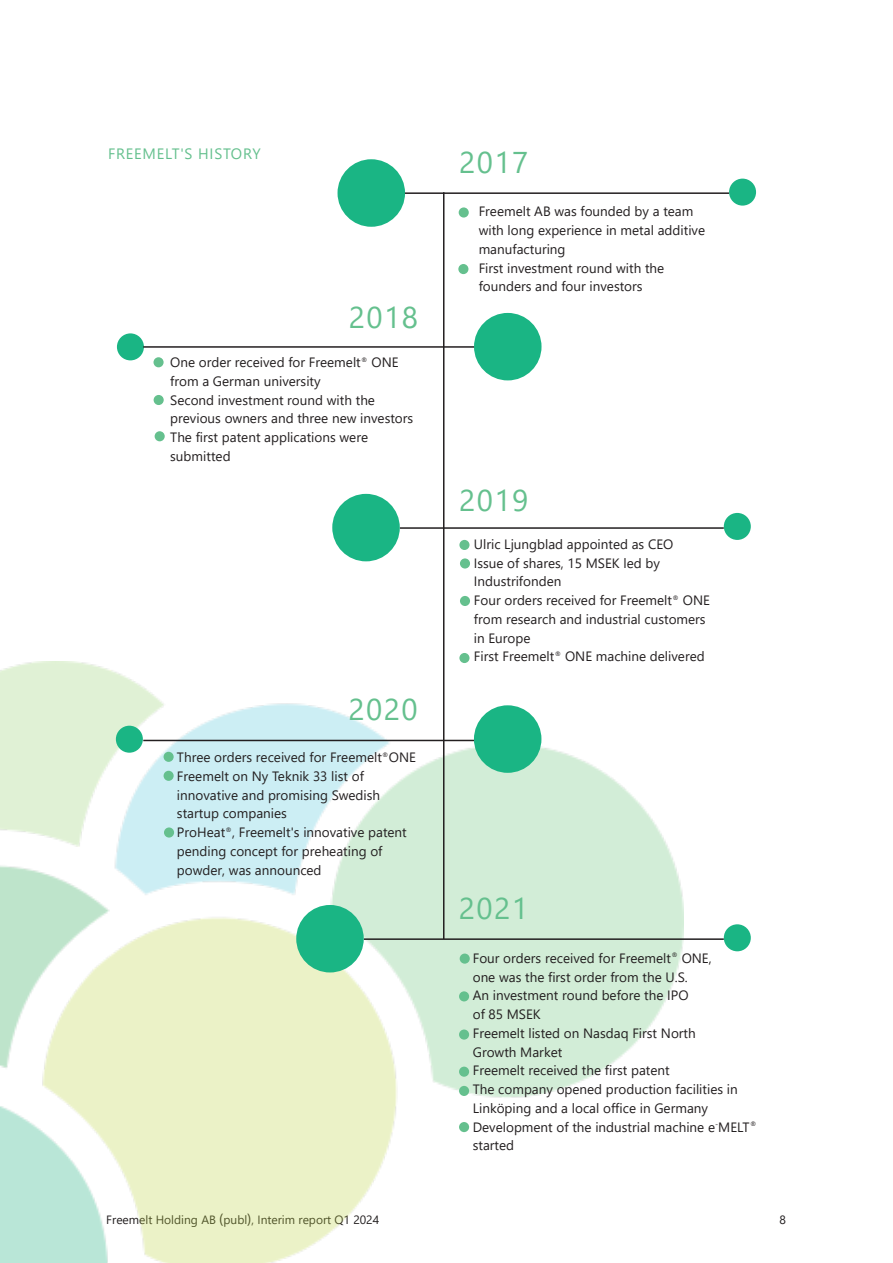
<style>
.page{position:relative;width:893px;height:1263px;background:#fff}
.page>*{position:absolute;margin:0;border:0;box-sizing:border-box;transform-origin:0 0}
.t1{font:30px "Segoe UI";letter-spacing:.05em;color:#65c08e}
.t2{font:15px "Segoe UI";letter-spacing:.05em;color:#65c08e}
.Brödtext_punktlista_utan_stödlinje{font:13.5px/18.8px "Segoe UI";color:#231f20}
.t3{font:12px "Segoe UI";color:#231f20}
.s1{font-family:"Myriad Pro";font-size:15px}
</style>
<div class="page">
<img style="left:0;top:661px;width:683px;height:602px">
<div style="left:117px;top:333px;width:27px;height:27px;background:#1ab584;border-radius:50%"></div>
<hr style="left:443px;top:192px;width:1px;height:747px;background:#231f20">
<hr style="left:143px;top:346px;width:338px;height:2px;background:#231f20">
<div style="left:116px;top:726px;width:27px;height:27px;background:#1ab584;border-radius:50%"></div>
<div style="left:474px;top:313px;width:67px;height:67px;background:#1ab584;border-radius:50%"></div>
<div style="left:338px;top:159px;width:67px;height:68px;background:#1ab584;border-radius:50%"></div>
<div style="left:724px;top:513px;width:27px;height:27px;background:#1ab584;border-radius:50%"></div>
<hr style="left:400px;top:527px;width:324px;height:2px;background:#231f20">
<div style="left:332px;top:494px;width:68px;height:67px;background:#1ab584;border-radius:50%"></div>
<div style="left:729px;top:179px;width:27px;height:27px;background:#1ab584;border-radius:50%"></div>
<div style="left:474px;top:705px;width:67px;height:68px;background:#1ab584;border-radius:50%"></div>
<div style="left:459px;top:207px;width:10px;height:11px;background:#65c08e;border-radius:50%"></div>
<div style="left:458px;top:264px;width:10px;height:10px;background:#65c08e;border-radius:50%"></div>
<div style="left:153px;top:357px;width:11px;height:10px;background:#65c08e;border-radius:50%"></div>
<div style="left:154px;top:395px;width:10px;height:10px;background:#65c08e;border-radius:50%"></div>
<div style="left:155px;top:431px;width:10px;height:10px;background:#65c08e;border-radius:50%"></div>
<div style="left:459px;top:540px;width:10px;height:10px;background:#65c08e;border-radius:50%"></div>
<div style="left:460px;top:558px;width:10px;height:10px;background:#65c08e;border-radius:50%"></div>
<div style="left:460px;top:596px;width:10px;height:10px;background:#65c08e;border-radius:50%"></div>
<div style="left:459px;top:653px;width:10px;height:10px;background:#65c08e;border-radius:50%"></div>
<div style="left:164px;top:752px;width:10px;height:10px;background:#65c08e;border-radius:50%"></div>
<div style="left:164px;top:771px;width:10px;height:10px;background:#65c08e;border-radius:50%"></div>
<div style="left:164px;top:827px;width:10px;height:10px;background:#65c08e;border-radius:50%"></div>
<div style="left:724px;top:924px;width:27px;height:27px;background:#1ab584;border-radius:50%"></div>
<hr style="left:364px;top:938px;width:360px;height:2px;background:#231f20">
<div style="left:296px;top:905px;width:68px;height:67px;background:#1ab584;border-radius:50%"></div>
<hr style="left:143px;top:740px;width:331px;height:1px;background:#231f20">
<hr style="left:405px;top:192px;width:324px;height:2px;background:#231f20">
<div style="left:460px;top:953px;width:10px;height:11px;background:#65c08e;border-radius:50%"></div>
<div style="left:459px;top:991px;width:10px;height:10px;background:#65c08e;border-radius:50%"></div>
<div style="left:459px;top:1029px;width:10px;height:11px;background:#65c08e;border-radius:50%"></div>
<div style="left:459px;top:1067px;width:10px;height:10px;background:#65c08e;border-radius:50%"></div>
<div style="left:459px;top:1086px;width:10px;height:10px;background:#65c08e;border-radius:50%"></div>
<div style="left:459px;top:1122px;width:10px;height:10px;background:#65c08e;border-radius:50%"></div>
<p class="t2" style="left:108px;top:140px;width:154px">FREEMELT'S HISTORY</p>
<p class="t1" style="left:459px;top:134px;width:71px">2017</p>
<p class="t1" style="left:349px;top:289px;width:71px">2018</p>
<p class="Brödtext_punktlista_utan_stödlinje" style="left:170px;top:352px;width:230px">One order received for Freemelt<sup>®</sup> ONE from a German university</p>
<p class="Brödtext_punktlista_utan_stödlinje" style="left:170px;top:389px;width:245px">Second investment round with the previous owners and three new investors</p>
<p class="Brödtext_punktlista_utan_stödlinje" style="left:170px;top:427px;width:199px">The first patent applications were submitted</p>
<p class="t1" style="left:349px;top:681px;width:71px">2020</p>
<p class="Brödtext_punktlista_utan_stödlinje" style="left:177px;top:747px;width:241px">Three orders received for Freemelt<sup>®</sup>ONE</p>
<p class="Brödtext_punktlista_utan_stödlinje" style="left:177px;top:765px;width:205px">Freemelt on Ny Teknik 33 list of innovative and promising Swedish startup companies</p>
<p class="Brödtext_punktlista_utan_stödlinje" style="left:177px;top:822px;width:231px">ProHeat<sup>®</sup>, Freemelt's innovative patent pending concept for preheating of powder, was announced</p>
<p class="Brödtext_punktlista_utan_stödlinje" style="left:479px;top:201px;width:228px">Freemelt AB was founded by a team with long experience in metal additive manufacturing</p>
<p class="Brödtext_punktlista_utan_stödlinje" style="left:479px;top:257px;width:187px">First investment round with the founders and four investors</p>
<p class="t1" style="left:459px;top:472px;width:71px">2019</p>
<p class="Brödtext_punktlista_utan_stödlinje" style="left:474px;top:533px;width:201px">Ulric Ljungblad appointed as CEO</p>
<p class="Brödtext_punktlista_utan_stödlinje" style="left:474px;top:552px;width:187px">Issue of shares, 15 MSEK led by</p>
<p class="Brödtext_punktlista_utan_stödlinje" style="left:474px;top:571px;width:89px">Industrifonden</p>
<p class="Brödtext_punktlista_utan_stödlinje" style="left:474px;top:590px;width:238px">Four orders received for Freemelt<sup>®</sup> ONE from research and industrial customers in Europe</p>
<p class="Brödtext_punktlista_utan_stödlinje" style="left:474px;top:646px;width:232px">First Freemelt<sup>®</sup> ONE machine delivered</p>
<p class="t1" style="left:459px;top:880px;width:71px">2021</p>
<p class="Brödtext_punktlista_utan_stödlinje" style="left:473px;top:947px;width:240px">Four orders received for Freemelt<sup>®</sup> ONE, one was the first order from the U.S.</p>
<p class="Brödtext_punktlista_utan_stödlinje" style="left:473px;top:985px;width:217px">An investment round before the IPO of 85 MSEK</p>
<p class="Brödtext_punktlista_utan_stödlinje" style="left:473px;top:1022px;width:225px">Freemelt listed on Nasdaq First North<br>Growth Market</p>
<p class="Brödtext_punktlista_utan_stödlinje" style="left:473px;top:1060px;width:198px">Freemelt received the first patent</p>
<p class="Brödtext_punktlista_utan_stödlinje" style="left:473px;top:1079px;width:267px">The company opened production facilities in<br>Linköping and a local office in Germany</p>
<p class="Brödtext_punktlista_utan_stödlinje" style="left:473px;top:1116px;width:285px">Development of the industrial machine e<sup>-</sup>MELT<sup>® </sup>started</p>
<p class="t3" style="left:106px;top:1208px;width:274px">Freemelt Holding AB <span class="s1">(</span>publ<span class="s1">)</span>, Interim report Q1 2024</p>
<p class="t3" style="left:779px;top:1208px;width:8px">8</p>
</div>
